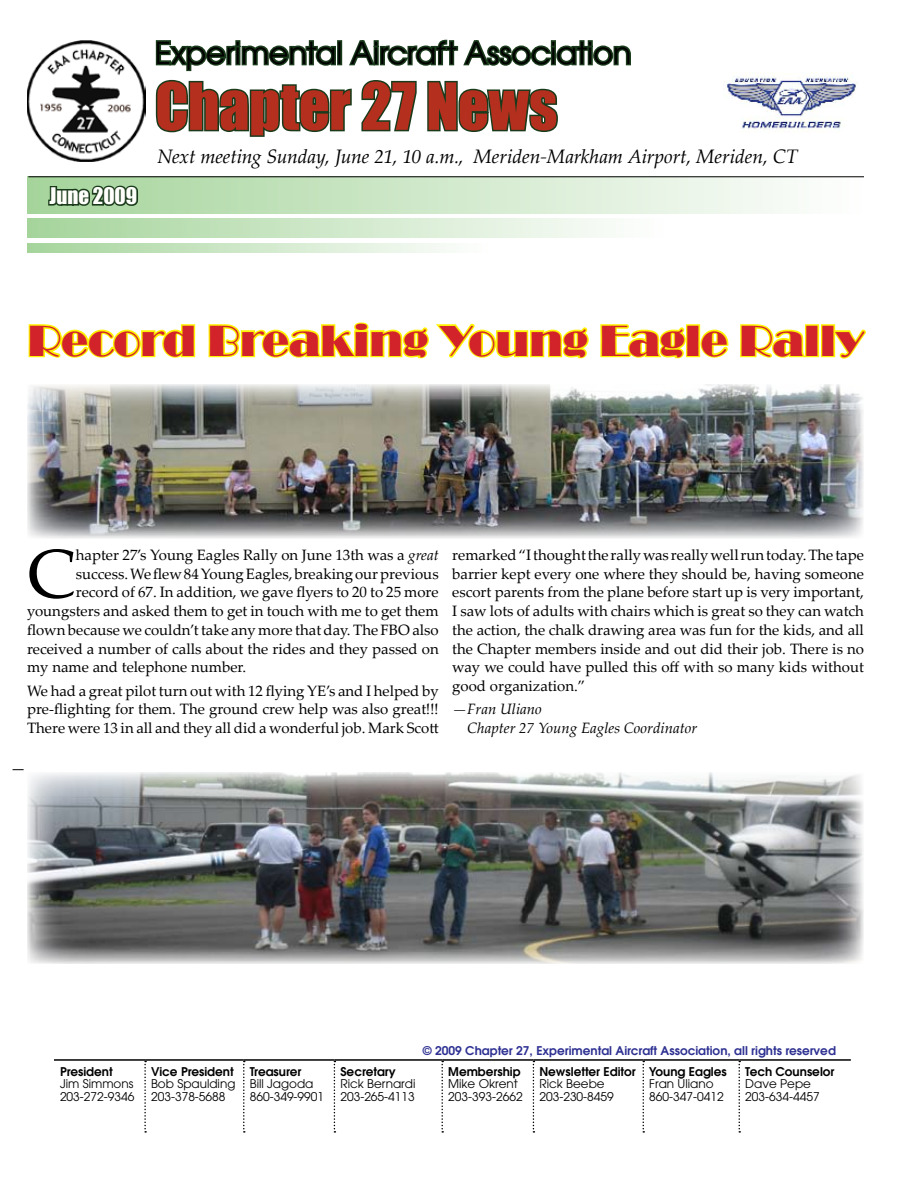
<style>
.page{position:relative;width:918px;height:1188px;background:#fff}
.page>*{position:absolute;margin:0;border:0;box-sizing:border-box;transform-origin:0 0}
.t1{font:68.85px "Palatino Linotype";color:#000}
.t2{font:60px "Impact";letter-spacing:-.005em;color:#b42f1d}
.t3{font:45px "Broadway";letter-spacing:-.005em;color:#d2232a}
.t4{font:30px "Avant Garde";color:#000}
.t5{font:21px "Impact";color:#fffffc}
.t6{font:italic 19.5px "Palatino Linotype";letter-spacing:-.005em;color:#000}
.t7{font:15px/18.8px "Palatino Linotype";color:#000;text-align:justify}
.t8{font:italic 15px/18.8px "Palatino Linotype";color:#000}
.t9{font:12px/12.8px "Avant Garde";color:#000}
.t10{font:600 12px "Avant Garde";color:#000}
.t11{font:600 12px "Avant Garde";color:#2e3192}
.s1{font-style:italic}
</style>
<div class="page">
<div style="left:27px;top:176px;width:837px;height:37px;background:#f7fbf6"></div>
<hr style="left:28px;top:176px;width:836px;height:1px;background:#000">
<img style="left:730px;top:73px;width:128px;height:59px">
<hr style="left:54px;top:1059px;width:91px;height:2px;background:#000">
<hr style="left:145px;top:1059px;width:99px;height:2px;background:#000">
<hr style="left:244px;top:1059px;width:90px;height:2px;background:#000">
<hr style="left:334px;top:1059px;width:108px;height:2px;background:#000">
<hr style="left:442px;top:1059px;width:91px;height:2px;background:#000">
<hr style="left:533px;top:1059px;width:110px;height:2px;background:#000">
<hr style="left:643px;top:1059px;width:96px;height:2px;background:#000">
<hr style="left:739px;top:1059px;width:112px;height:2px;background:#000">
<svg style="left:144px;top:1061px;width:2px;height:72px"></svg>
<svg style="left:243px;top:1061px;width:2px;height:72px"></svg>
<svg style="left:334px;top:1061px;width:1px;height:72px"></svg>
<svg style="left:441px;top:1061px;width:2px;height:72px"></svg>
<svg style="left:533px;top:1061px;width:1px;height:72px"></svg>
<svg style="left:643px;top:1061px;width:1px;height:72px"></svg>
<svg style="left:738px;top:1061px;width:2px;height:72px"></svg>
<img style="left:730px;top:384px;width:134px;height:154px">
<img style="left:27px;top:772px;width:837px;height:192px">
<img style="left:27px;top:39px;width:703px;height:499px">
<svg style="left:740px;top:324px;width:126px;height:35px"></svg>
<h3 class="t4" style="left:155px;top:35px;width:478px">Experimental Aircraft Association</h3>
<h2 class="t2" style="left:155px;top:60px;width:404px">Chapter 27 News</h2>
<h3 class="t5" style="left:50px;top:180px;width:89px">June 2009</h3>
<h3 class="t6" style="left:158px;top:142px;width:642px">Next meeting Sunday, June 21, 10 a.m., Meriden-Markham Airport, Meriden, CT</h3>
<h3 class="t3" style="left:28px;top:315px;width:838px">Record Breaking Young Eagle Rally</h3>
<h1 class="t1" style="left:27px;top:525px;width:50px">C</h1>
<p class="t7" style="left:76px;top:545px;width:364px">hapter 27’s Young Eagles Rally on June 13th was a <span class="s1">great</span></p>
<p class="t7" style="left:76px;top:564px;width:364px">success. We flew 84 Young Eagles, breaking our previous</p>
<p class="t7" style="left:76px;top:582px;width:364px">record of 67. In addition, we gave flyers to 20 to 25 more</p>
<p class="t7" style="left:27px;top:601px;width:413px">youngsters and asked them to get in touch with me to get them</p>
<p class="t7" style="left:27px;top:620px;width:413px">flown because we couldn’t take any more that day. The FBO also</p>
<p class="t7" style="left:27px;top:639px;width:413px">received a number of calls about the rides and they passed on</p>
<p class="t7" style="left:27px;top:657px;width:221px">my name and telephone number.</p>
<p class="t7" style="left:27px;top:681px;width:413px">We had a great pilot turn out with 12 flying YE’s and I helped by pre-flighting for them. The ground crew help was also great!!!<br>There were 13 in all and they all did a wonderful job. Mark Scott</p>
<p class="t7" style="left:452px;top:545px;width:413px">remarked “I thought the rally was really well run today. The tape barrier kept every one where they should be, having someone escort parents from the plane before start up is very important, I saw lots of adults with chairs which is great so they can watch the action, the chalk drawing area was fun for the kids, and all the Chapter members inside and out did their job. There is no way we could have pulled this off with so many kids without good organization.”</p>
<p class="t8" style="left:467px;top:699px;width:231px;text-indent:-15px">—Fran Uliano<br>Chapter 27 Young Eagles Coordinator</p>
<p class="t10" style="left:60px;top:1063px;width:54px">President</p>
<p class="t9" style="left:60px;top:1078px;width:76px">Jim Simmons<br>203-272-9346</p>
<p class="t10" style="left:151px;top:1063px;width:84px">Vice President</p>
<p class="t9" style="left:151px;top:1078px;width:86px">Bob Spaulding<br>203-378-5688</p>
<p class="t10" style="left:250px;top:1063px;width:53px">Treasurer</p>
<p class="t9" style="left:250px;top:1078px;width:76px">Bill Jagoda<br>860-349-9901</p>
<p class="t10" style="left:340px;top:1063px;width:57px">Secretary</p>
<p class="t9" style="left:340px;top:1078px;width:77px">Rick Bernardi<br>203-265-4113</p>
<p class="t11" style="left:423px;top:1043px;width:415px">© 2009 Chapter 27, Experimental Aircraft Association, all rights reserved</p>
<p class="t10" style="left:448px;top:1063px;width:74px">Membership</p>
<p class="t9" style="left:448px;top:1078px;width:76px">Mike Okrent<br>203-393-2662</p>
<p class="t10" style="left:539px;top:1063px;width:98px">Newsletter Editor</p>
<p class="t9" style="left:539px;top:1078px;width:76px">Rick Beebe<br>203-230-8459</p>
<p class="t10" style="left:649px;top:1063px;width:79px">Young Eagles</p>
<p class="t9" style="left:649px;top:1078px;width:76px">Fran Uliano<br>860-347-0412</p>
<p class="t10" style="left:745px;top:1063px;width:91px">Tech Counselor</p>
<p class="t9" style="left:745px;top:1078px;width:76px">Dave Pepe<br>203-634-4457</p>
</div>
